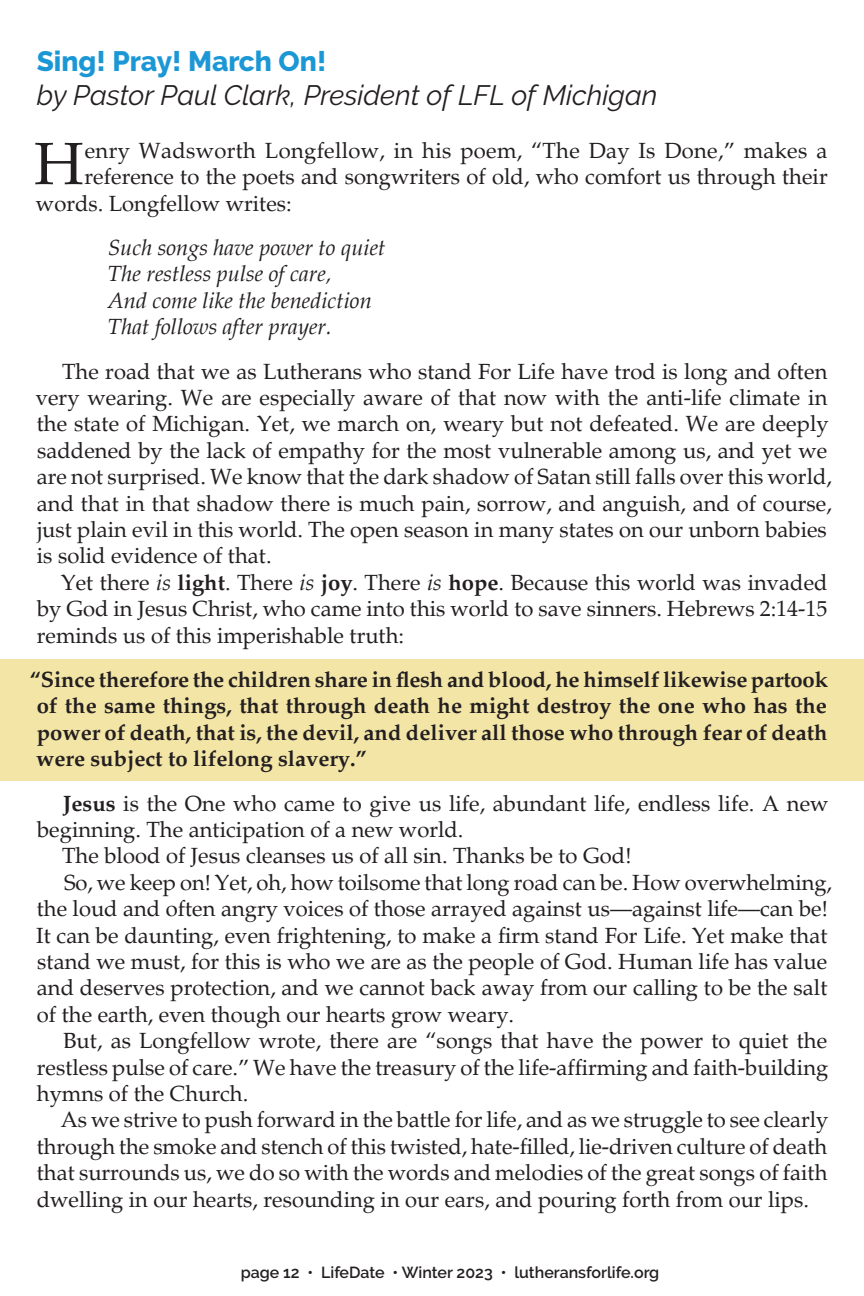
<style>
.page{position:relative;width:864px;height:1296px;background:#fff}
.page>*{position:absolute;margin:0;border:0;box-sizing:border-box;transform-origin:0 0}
.LifeDate_paragraph_2023{font:59.8px "Palatino";color:#231f20}
.LifeDate_author_2023{font:italic 28px "Raleway";color:#231f20}
.LifeDate_article_title_2023{font:800 28px "Raleway";color:#1c97d5}
.LifeDate_paragraph_2023-2{font:22px/26.4px "Palatino";color:#231f20}
.LifeDate_paragraph_2023-3{font:700 22px/26.4px "Palatino";color:#231f20;text-align:justify}
.LifeDate_paragraph_2023-4{font:italic 22px "Palatino";color:#231f20}
.t1{font:600 16px "Raleway";color:#231f20}
.s1{font-style:italic}
.s2{font-weight:700}
</style>
<div class="page">
<div style="left:0;top:659px;width:864px;height:121px;background:#f3e5a6"></div>
<p class="LifeDate_article_title_2023" style="left:37px;top:46px;width:291px">Sing! Pray! March On!</p>
<p class="LifeDate_author_2023" style="left:37px;top:79px;width:622px">by Pastor Paul Clark, President of LFL of Michigan</p>
<p class="LifeDate_paragraph_2023" style="left:34px;top:128px;width:51px">H</p>
<p class="LifeDate_paragraph_2023-2" style="left:85px;top:137px;width:744px">enry Wadsworth Longfellow, in his poem, “The Day Is Done,” makes a</p>
<p class="LifeDate_paragraph_2023-2" style="left:85px;top:164px;width:745px">reference to the poets and songwriters of old, who comfort us through their</p>
<p class="LifeDate_paragraph_2023-2" style="left:36px;top:190px;width:257px">words. Longfellow writes:</p>
<p class="LifeDate_paragraph_2023-4" style="left:108px;top:234px;width:279px">Such songs have power to quiet</p>
<p class="LifeDate_paragraph_2023-4" style="left:108px;top:260px;width:225px">The restless pulse of care,</p>
<p class="LifeDate_paragraph_2023-4" style="left:108px;top:287px;width:265px">And come like the benediction</p>
<p class="LifeDate_paragraph_2023-4" style="left:108px;top:313px;width:225px">That follows after prayer.</p>
<p class="LifeDate_paragraph_2023-2" style="left:36px;top:358px;width:798px;text-indent:26px">The road that we as Lutherans who stand For Life have trod is long and often very wearing. We are especially aware of that now with the anti-life climate in the state of Michigan. Yet, we march on, weary but not defeated. We are deeply saddened by the lack of empathy for the most vulnerable among us, and yet we are not surprised. We know that the dark shadow of Satan still falls over this world, and that in that shadow there is much pain, sorrow, and anguish, and of course, just plain evil in this world. The open season in many states on our unborn babies is solid evidence of that.</p>
<p class="LifeDate_paragraph_2023-2" style="left:37px;top:569px;width:792px;text-align:justify;text-indent:24px">Yet there <span class="s1">is</span> <span class="s2">light</span>. There <span class="s1">is</span> <span class="s2">joy</span>. There <span class="s1">is</span> <span class="s2">hope</span>. Because this world was invaded by God in Jesus Christ, who came into this world to save sinners. Hebrews 2:14-15 reminds us of this imperishable truth:</p>
<p class="LifeDate_paragraph_2023-3" style="left:30px;top:666px;width:800px">“Since therefore the children share in flesh and blood, he himself likewise partook of the same things, that through death he might destroy the one who has the power of death, that is, the devil, and deliver all those who through fear of death were subject to lifelong slavery.”</p>
<p class="LifeDate_paragraph_2023-2" style="left:37px;top:790px;width:793px;text-indent:26px"><span class="s2">Jesus</span> is the One who came to give us life, abundant life, endless life. A new beginning. The anticipation of a new world.</p>
<p class="LifeDate_paragraph_2023-2" style="left:62px;top:843px;width:571px">The blood of Jesus cleanses us of all sin. Thanks be to God!</p>
<p class="LifeDate_paragraph_2023-2" style="left:36px;top:869px;width:797px;text-indent:28px">So, we keep on! Yet, oh, how toilsome that long road can be. How overwhelming, the loud and often angry voices of those arrayed against us—against life—can be!<br>It can be daunting, even frightening, to make a firm stand For Life. Yet make that stand we must, for this is who we are as the people of God. Human life has value and deserves protection, and we cannot back away from our calling to be the salt of the earth, even though our hearts grow weary.</p>
<p class="LifeDate_paragraph_2023-2" style="left:37px;top:1028px;width:793px;text-align:justify;text-indent:26px">But, as Longfellow wrote, there are “songs that have the power to quiet the restless pulse of care.” We have the treasury of the life-affirming and faith-building hymns of the Church.</p>
<p class="LifeDate_paragraph_2023-2" style="left:37px;top:1107px;width:793px;text-align:justify;text-indent:24px">As we strive to push forward in the battle for life, and as we struggle to see clearly through the smoke and stench of this twisted, hate-filled, lie-driven culture of death that surrounds us, we do so with the words and melodies of the great songs of faith dwelling in our hearts, resounding in our ears, and pouring forth from our lips.</p>
<p class="t1" style="left:241px;top:1263px;width:420px">page 12 • LifeDate • Winter 2023 • lutheransforlife.org</p>
</div>
